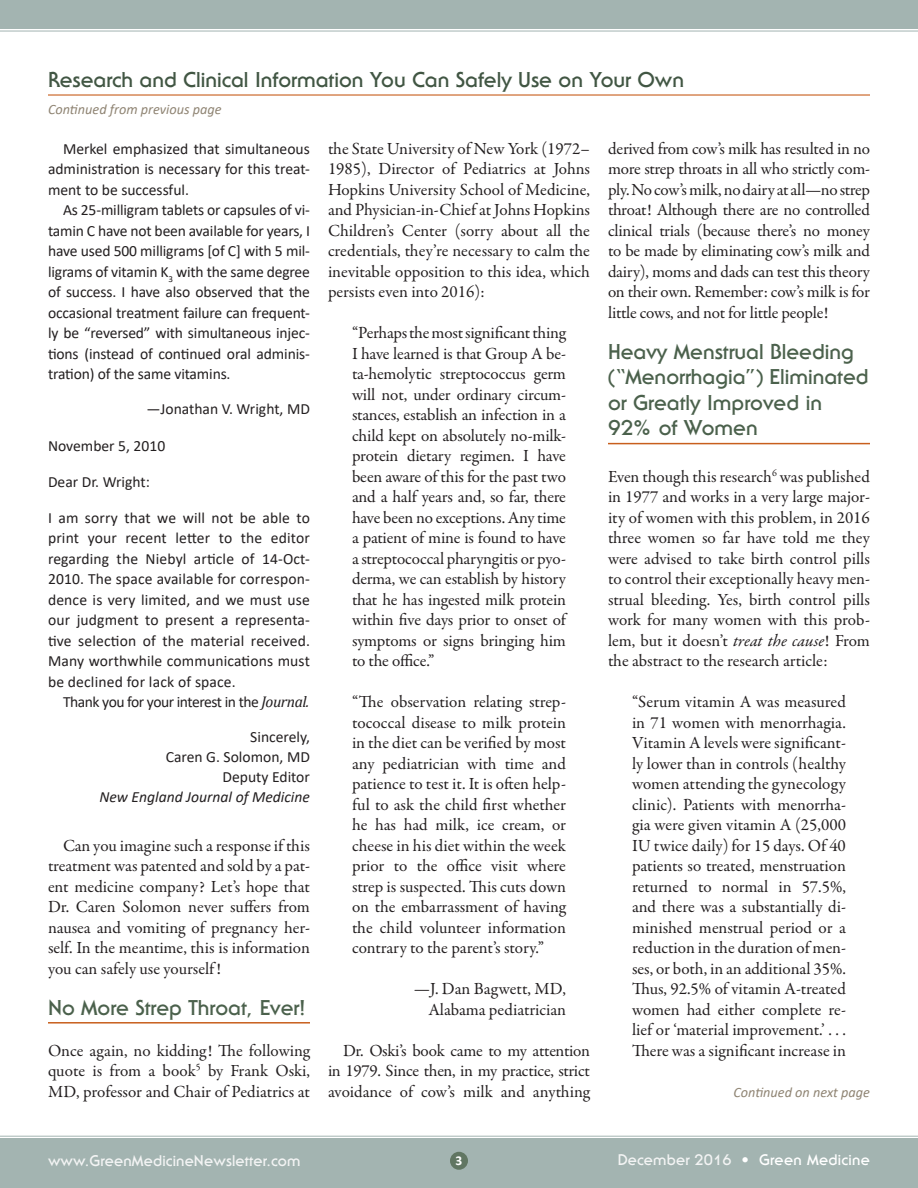
<style>
.page{position:relative;width:918px;height:1188px;background:#fff}
.page>*{position:absolute;margin:0;border:0;box-sizing:border-box;transform-origin:0 0}
.Subhead-1{font:700 21px/25.5px "Serif Gothic Std";color:#4b614c}
.Continuation-header{font:700 21px "Serif Gothic Std";color:#415643}
.Block-indent{font:17.1px/20.5px "Garamond Premr Pro";letter-spacing:-.01em;color:#231f20;text-align:justify}
.Body-no-indent{font:17.1px/20.5px "Garamond Premr Pro";color:#231f20;text-align:justify}
.Body{font:17.1px/20.5px "Garamond Premr Pro";letter-spacing:-.01em;color:#231f20;text-align:justify}
.Block-indent-attribu{font:17.1px/20.5px "Garamond Premr Pro";color:#231f20;text-align:right}
.Letter{font:15.6px/20.5px "Calibri";letter-spacing:-.01em;color:#231f20;text-align:justify}
.Letter-no-indent{font:15.6px/20.5px "Calibri";letter-spacing:.01em;color:#231f20;text-align:justify}
.Letter-closing{font:15.6px/20.1px "Calibri";color:#231f20;text-align:right}
.Letter-2{font:15.6px "Calibri";letter-spacing:-.03em;color:#231f20}
.Letter_date{font:15.6px "Calibri";color:#231f20}
.Letter_heading{font:15.6px "Calibri";color:#231f20}
.t1{font:700 15.15px "Serif Gothic Std";letter-spacing:.01em;color:#f3f4f4}
.t2{font:700 15px "Serif Gothic Std";letter-spacing:.02em;color:#fff}
.Continuation-line-le{font:italic 14.25px "Calibri";color:#8f8473}
.Continuation-line-ri{font:italic 14.25px "Calibri";color:#8f8473}
.t3{font:700 13.5px "Calibri";color:#fff}
.s1{font-family:"Cambria";font-style:italic}
.s2{font-style:italic}
.s3{color:#f3f4f4}
</style>
<div class="page">
<svg style="left:0;top:1135px;width:918px;height:6px"></svg>
<div style="left:0;top:1141px;width:918px;height:47px;background:#a3b4b1"></div>
<div style="left:450px;top:1152px;width:18px;height:18px;background:#617662;border-radius:50%"></div>
<hr style="left:48px;top:94px;width:822px;height:2px;background:#c85f1d">
<hr style="left:48px;top:1022px;width:262px;height:2px;background:#c85f1d">
<hr style="left:608px;top:443px;width:262px;height:1px;background:#c85f1d">
<svg style="left:0;top:0;width:918px;height:32px;background:#a8b8b5"></svg>
<p class="Continuation-header" style="left:48px;top:67px;width:638px">Research and Clinical Information You Can Safely Use on Your Own</p>
<p class="Continuation-line-le" style="left:48px;top:99px;width:175px">Continued from previous page</p>
<p class="Letter" style="left:48px;top:138px;width:263px;text-indent:15px">Merkel emphasized that simultaneous administration is necessary for this treat&shy;ment to be successful.</p>
<p class="Letter" style="left:48px;top:200px;width:264px;text-indent:15px">As 25-milligram tablets or capsules of vi&shy;tamin C have not been available for years, I have used 500 milligrams [of C] with 5 mil&shy;ligrams of vitamin K<sub>3</sub> with the same degree of success. I have also observed that the occasional treatment failure can frequent&shy;ly be “reversed” with simultaneous injec&shy;tions (instead of continued oral adminis&shy;tration) of the same vitamins.</p>
<p class="Letter-closing" style="left:146px;top:399px;width:165px">—Jonathan V. Wright, MD</p>
<p class="Letter_date" style="left:48px;top:435px;width:119px">November 5, 2010</p>
<p class="Letter_heading" style="left:48px;top:471px;width:103px">Dear Dr. Wright:</p>
<p class="Letter-no-indent" style="left:48px;top:507px;width:263px">I am sorry that we will not be able to print your recent letter to the editor regarding the Niebyl article of 14-Oct-2010. The space available for correspon&shy;dence is very limited, and we must use our judgment to present a representa&shy;tive selection of the material received.<br>Many worthwhile communications must be declined for lack of space.</p>
<p class="Letter-2" style="left:63px;top:691px;width:248px">Thank you for your interest in the <span class="s1">Journal.</span></p>
<p class="Letter-closing" style="left:99px;top:727px;width:212px">Sincerely,<br>Caren G. Solomon, MD<br>Deputy Editor<br><span class="s2">New England Journal of Medicine</span></p>
<p class="Body" style="left:48px;top:835px;width:264px;text-indent:15px">Can you imagine such a response if this treatment was patented and sold by a pat&shy;ent medicine company? Let’s hope that Dr. Caren Solomon never suffers from nausea and vomiting of pregnancy her&shy;self. In the meantime, this is information you can safely use yourself !</p>
<p class="Subhead-1" style="left:48px;top:995px;width:259px">No More Strep Throat, Ever!</p>
<p class="Body-no-indent" style="left:48px;top:1040px;width:264px">Once again, no kidding! The following quote is from a book<sup>5</sup> by Frank Oski, MD, professor and Chair of Pediatrics at</p>
<p class="Body-no-indent" style="left:328px;top:139px;width:264px">the State University of New York (1972– 1985), Director of Pediatrics at Johns Hopkins University School of Medicine, and Physician-in-Chief at Johns Hopkins Children’s Center (sorry about all the credentials, they’re necessary to calm the inevitable opposition to this idea, which persists even into 2016):</p>
<p class="Block-indent" style="left:352px;top:323px;width:216px">“Perhaps the most significant thing I have learned is that Group A be&shy;ta-hemolytic streptococcus germ will not, under ordinary circum&shy;stances, establish an infection in a child kept on absolutely no-milk&shy;protein dietary regimen. I have been aware of this for the past two and a half years and, so far, there have been no exceptions. Any time a patient of mine is found to have a streptococcal pharyngitis or pyo&shy;derma, we can establish by history that he has ingested milk protein within five days prior to onset of symptoms or signs bringing him to the office.”</p>
<p class="Block-indent" style="left:352px;top:692px;width:216px">“The observation relating strep&shy;tococcal disease to milk protein in the diet can be verified by most any pediatrician with time and patience to test it. It is often help&shy;ful to ask the child first whether he has had milk, ice cream, or cheese in his diet within the week prior to the office visit where strep is suspected. This cuts down on the embarrassment of having the child volunteer information contrary to the parent’s story.”</p>
<p class="Block-indent-attribu" style="left:414px;top:979px;width:154px">—J. Dan Bagwett, MD,<br>Alabama pediatrician</p>
<p class="Body" style="left:328px;top:1040px;width:264px;text-indent:15px">Dr. Oski’s book came to my attention in 1979. Since then, in my practice, strict avoidance of cow’s milk and anything</p>
<p class="Body" style="left:608px;top:139px;width:264px">derived from cow’s milk has resulted in no more strep throats in all who strictly com&shy;ply. No cow’s milk, no dairy at all—no strep throat! Although there are no controlled clinical trials (because there’s no money to be made by eliminating cow’s milk and dairy), moms and dads can test this theory on their own. Remember: cow’s milk is for little cows, and not for little people!</p>
<p class="Subhead-1" style="left:608px;top:339px;width:262px">Heavy Menstrual Bleeding (“Menorrhagia”) Eliminated or Greatly Improved in<br>92% of Women</p>
<p class="Body-no-indent" style="left:608px;top:467px;width:264px">Even though this research<sup>6</sup> was published in 1977 and works in a very large major&shy;ity of women with this problem, in 2016 three women so far have told me they were advised to take birth control pills to control their exceptionally heavy men&shy;strual bleeding. Yes, birth control pills work for many women with this prob&shy;lem, but it doesn’t <span class="s2">treat the cause</span>! From the abstract to the research article:</p>
<p class="Block-indent" style="left:632px;top:692px;width:216px">“Serum vitamin A was measured in 71 women with menorrhagia.<br>Vitamin A levels were significant&shy;ly lower than in controls (healthy women attending the gynecology clinic). Patients with menorrha&shy;gia were given vitamin A (25,000<br>IU twice daily) for 15 days. Of 40 patients so treated, menstruation returned to normal in 57.5%, and there was a substantially di&shy;minished menstrual period or a reduction in the duration of men&shy;ses, or both, in an additional 35%.<br>Thus, 92.5% of vitamin A-treated women had either complete re&shy;lief or ‘material improvement.’ . . .<br>There was a significant increase in</p>
<p class="Continuation-line-ri" style="left:733px;top:1082px;width:138px">Continued on next page</p>
<p class="t1" style="left:48px;top:1152px;width:254px">www.GreenMedicineNewsletter.com</p>
<p class="t3" style="left:456px;top:1151px;width:8px">3</p>
<p class="t2" style="left:618px;top:1151px;width:254px"><span class="s3">December 2016</span> • Green Medicine</p>
</div>
